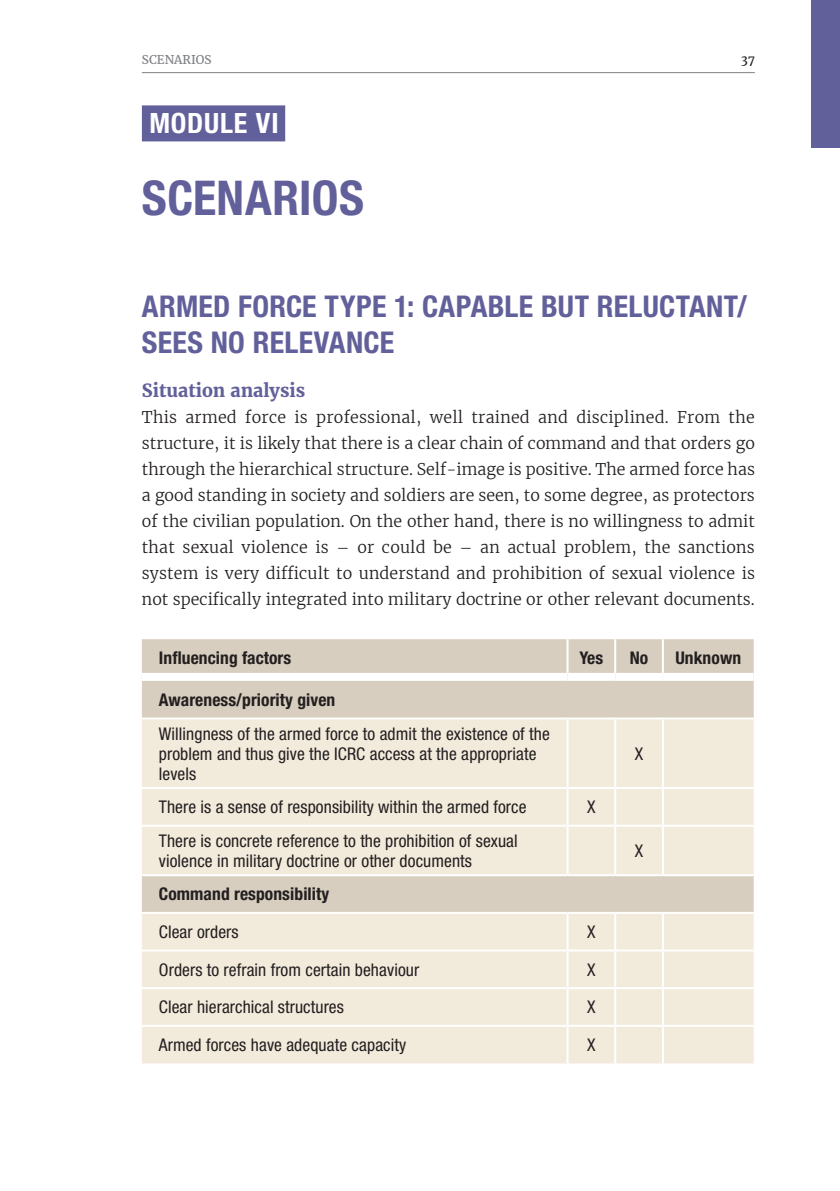
<style>
.page{position:relative;width:840px;height:1191px;background:#fff}
.page>*{position:absolute;margin:0;border:0;box-sizing:border-box;transform-origin:0 0}
.t1{font:700 condensed 48px "Helvetica Neue LT Std";letter-spacing:.01em;color:#62609a}
.t2{font:700 condensed 30px/36px "Helvetica Neue LT Std";letter-spacing:.01em;color:#62609a}
.t3{font:700 condensed 28px "Helvetica Neue LT Std";letter-spacing:.03em;color:#fff}
.t4{font:700 18px "Merriweather";color:#62609a}
.t5{font:condensed 17.6px/20px "Helvetica Neue LT Std";letter-spacing:.005em;color:#231f20}
.t6{font:700 condensed 17.6px "Helvetica Neue LT Std";letter-spacing:.005em;color:#231f20}
.t7{font:300 16px/26px "Merriweather";color:#231f20;text-align:justify}
.t8{font:12px "Merriweather";color:#808285}
.t9{font:12px "Merriweather";color:#231f20}
</style>
<div class="page">
<hr style="left:142px;top:72px;width:612px;height:1px;background:#808285">
<div style="left:142px;top:105px;width:143px;height:36px;background:#62609a"></div>
<div style="left:142px;top:639px;width:611px;height:78px;background:#d8cebf"></div>
<svg style="left:142px;top:719px;width:611px;height:344px;background:#efe7d8"></svg>
<hr style="left:566px;top:639px;width:2px;height:34px;background:#fff">
<hr style="left:566px;top:719px;width:2px;height:68px;background:#fff">
<hr style="left:142px;top:787px;width:425px;height:2px;background:#fff">
<hr style="left:567px;top:787px;width:48px;height:2px;background:#fff">
<hr style="left:566px;top:789px;width:2px;height:35px;background:#fff">
<hr style="left:615px;top:787px;width:47px;height:2px;background:#fff">
<hr style="left:662px;top:787px;width:91px;height:2px;background:#fff">
<hr style="left:142px;top:824px;width:425px;height:2px;background:#fff">
<hr style="left:567px;top:824px;width:48px;height:2px;background:#fff">
<hr style="left:566px;top:826px;width:2px;height:48px;background:#fff">
<hr style="left:615px;top:824px;width:47px;height:2px;background:#fff">
<hr style="left:662px;top:824px;width:91px;height:2px;background:#fff">
<hr style="left:142px;top:874px;width:425px;height:2px;background:#fff">
<hr style="left:142px;top:912px;width:425px;height:2px;background:#fff">
<hr style="left:567px;top:912px;width:48px;height:2px;background:#fff">
<hr style="left:566px;top:914px;width:2px;height:35px;background:#fff">
<hr style="left:615px;top:912px;width:47px;height:2px;background:#fff">
<hr style="left:662px;top:912px;width:91px;height:2px;background:#fff">
<hr style="left:142px;top:949px;width:425px;height:2px;background:#fff">
<hr style="left:567px;top:949px;width:48px;height:2px;background:#fff">
<hr style="left:566px;top:951px;width:2px;height:36px;background:#fff">
<hr style="left:615px;top:949px;width:47px;height:2px;background:#fff">
<hr style="left:662px;top:949px;width:91px;height:2px;background:#fff">
<hr style="left:142px;top:987px;width:425px;height:2px;background:#fff">
<hr style="left:567px;top:987px;width:48px;height:2px;background:#fff">
<hr style="left:566px;top:989px;width:2px;height:35px;background:#fff">
<hr style="left:615px;top:987px;width:47px;height:2px;background:#fff">
<hr style="left:662px;top:987px;width:91px;height:2px;background:#fff">
<hr style="left:142px;top:1024px;width:425px;height:2px;background:#fff">
<hr style="left:567px;top:1024px;width:48px;height:2px;background:#fff">
<hr style="left:566px;top:1026px;width:2px;height:37px;background:#fff">
<hr style="left:615px;top:1024px;width:47px;height:2px;background:#fff">
<hr style="left:662px;top:1024px;width:91px;height:2px;background:#fff">
<hr style="left:614px;top:639px;width:2px;height:34px;background:#fff">
<hr style="left:661px;top:639px;width:2px;height:34px;background:#fff">
<hr style="left:614px;top:719px;width:2px;height:68px;background:#fff">
<hr style="left:661px;top:719px;width:2px;height:68px;background:#fff">
<hr style="left:614px;top:789px;width:2px;height:35px;background:#fff">
<hr style="left:661px;top:789px;width:2px;height:35px;background:#fff">
<hr style="left:614px;top:826px;width:2px;height:48px;background:#fff">
<hr style="left:661px;top:826px;width:2px;height:48px;background:#fff">
<hr style="left:614px;top:914px;width:2px;height:35px;background:#fff">
<hr style="left:661px;top:914px;width:2px;height:35px;background:#fff">
<hr style="left:614px;top:951px;width:2px;height:36px;background:#fff">
<hr style="left:661px;top:951px;width:2px;height:36px;background:#fff">
<hr style="left:614px;top:989px;width:2px;height:35px;background:#fff">
<hr style="left:661px;top:989px;width:2px;height:35px;background:#fff">
<hr style="left:614px;top:1026px;width:2px;height:37px;background:#fff">
<hr style="left:661px;top:1026px;width:2px;height:37px;background:#fff">
<div style="left:142px;top:673px;width:425px;height:8px;background:#fff"></div>
<div style="left:567px;top:673px;width:48px;height:8px;background:#fff"></div>
<div style="left:615px;top:673px;width:47px;height:8px;background:#fff"></div>
<div style="left:662px;top:673px;width:91px;height:8px;background:#fff"></div>
<hr style="left:567px;top:874px;width:48px;height:2px;background:#fff">
<hr style="left:615px;top:874px;width:47px;height:2px;background:#fff">
<hr style="left:662px;top:874px;width:91px;height:2px;background:#fff">
<div style="left:811px;top:0;width:28px;height:147px;background:#62609a"></div>
<p class="t8" style="left:142px;top:51px;width:16px">SCENARIOS</p>
<p class="t9" style="left:740px;top:51px;width:15px">37</p>
<h3 class="t3" style="left:149px;top:106px;width:131px">MODULE VI</h3>
<h1 class="t1" style="left:142px;top:169px;width:223px">SCENARIOS</h1>
<h2 class="t2" style="left:142px;top:288px;width:606px">ARMED FORCE TYPE 1: CAPABLE BUT RELUCTANT/<br>SEES NO RELEVANCE</h2>
<p class="t4" style="left:142px;top:378px;width:165px">Situation analysis</p>
<p class="t7" style="left:142px;top:404px;width:614px">This armed force is professional, well trained and disciplined. From the structure, it is likely that there is a clear chain of command and that orders go through the hierarchical structure. Self-image is positive. The armed force has a good standing in society and soldiers are seen, to some degree, as protectors of the civilian population. On the other hand, there is no willingness to admit that sexual violence is – or could be – an actual problem, the sanctions system is very difficult to understand and prohibition of sexual violence is not specifically integrated into military doctrine or other relevant documents.</p>
<p class="t6" style="left:159px;top:647px;width:134px">Influencing factors</p>
<p class="t6" style="left:579px;top:647px;width:25px">Yes</p>
<p class="t6" style="left:629px;top:647px;width:20px">No</p>
<p class="t6" style="left:675px;top:647px;width:67px">Unknown</p>
<p class="t6" style="left:159px;top:689px;width:178px">Awareness/priority given</p>
<p class="t5" style="left:159px;top:723px;width:392px">Willingness of the armed force to admit the existence of the problem and thus give the ICRC access at the appropriate levels</p>
<p class="t5" style="left:634px;top:743px;width:10px">X</p>
<p class="t5" style="left:159px;top:796px;width:369px">There is a sense of responsibility within the armed force</p>
<p class="t5" style="left:587px;top:796px;width:10px">X</p>
<p class="t5" style="left:159px;top:830px;width:360px">There is concrete reference to the prohibition of sexual violence in military doctrine or other documents</p>
<p class="t5" style="left:634px;top:840px;width:10px">X</p>
<p class="t6" style="left:159px;top:883px;width:172px">Command responsibility</p>
<p class="t5" style="left:159px;top:921px;width:81px">Clear orders</p>
<p class="t5" style="left:587px;top:921px;width:10px">X</p>
<p class="t5" style="left:159px;top:959px;width:262px">Orders to refrain from certain behaviour</p>
<p class="t5" style="left:587px;top:959px;width:10px">X</p>
<p class="t5" style="left:159px;top:997px;width:186px">Clear hierarchical structures</p>
<p class="t5" style="left:587px;top:997px;width:10px">X</p>
<p class="t5" style="left:159px;top:1034px;width:248px">Armed forces have adequate capacity</p>
<p class="t5" style="left:587px;top:1034px;width:10px">X</p>
</div>
